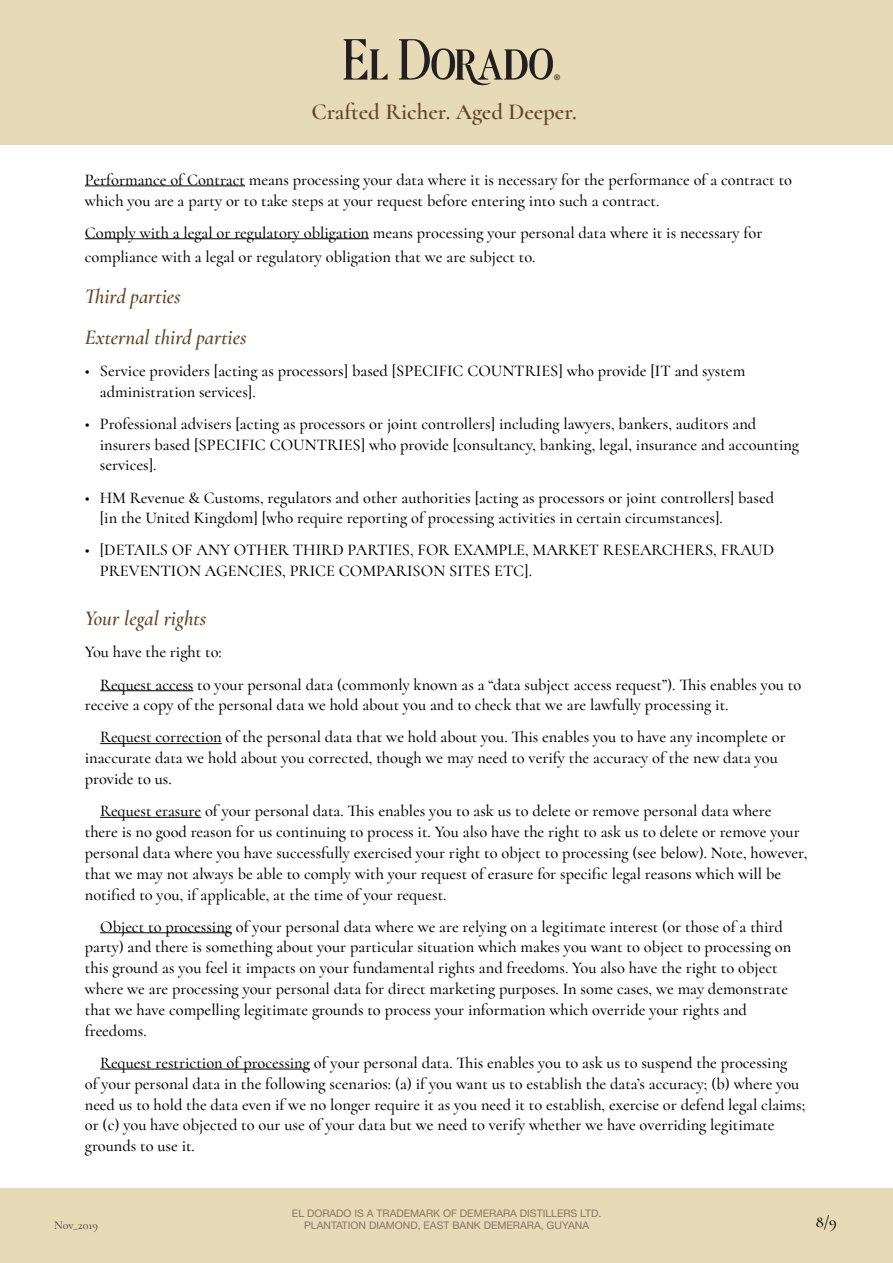
<style>
.page{position:relative;width:893px;height:1263px;background:#fff}
.page>*{position:absolute;margin:0;border:0;box-sizing:border-box;transform-origin:0 0}
.t1{font:600 22.95px "Cormorant";color:#644629}
.t2{font:italic 600 20.85px "Cormorant";color:#644629}
.t3{font:500 16.35px/20.9px "Cormorant";color:#000}
.t4{font:500 12px "Cormorant";color:#4d4d4d}
.t5{font:10.5px "Helvetica Neue";color:#8a7466}
.t6{font:500 7.65px "Helvetica Neue";color:#231f20}
</style>
<div class="page">
<div style="left:0;top:0;width:893px;height:145px;background:#e7dab6"></div>
<svg style="left:343px;top:39px;width:45px;height:41px"></svg>
<svg style="left:398px;top:39px;width:155px;height:46px"></svg>
<div style="left:0;top:1189px;width:893px;height:74px;background:#e7dab6"></div>
<hr style="left:85px;top:185px;width:160px;height:1px;background:#000">
<hr style="left:85px;top:238px;width:284px;height:1px;background:#000">
<hr style="left:100px;top:690px;width:93px;height:1px;background:#000">
<hr style="left:100px;top:743px;width:122px;height:1px;background:#000">
<hr style="left:100px;top:817px;width:101px;height:1px;background:#000">
<hr style="left:100px;top:932px;width:132px;height:1px;background:#000">
<hr style="left:100px;top:1069px;width:210px;height:1px;background:#000">
<p class="t6" style="left:554px;top:72px;width:8px">®</p>
<p class="t1" style="left:311px;top:97px;width:267px">Crafted Richer. Aged Deeper.</p>
<p class="t3" style="left:85px;top:169px;width:709px">Performance of Contract means processing your data where it is necessary for the performance of a contract to which you are a party or to take steps at your request before entering into such a contract.</p>
<p class="t3" style="left:85px;top:220px;width:679px;line-height:24px">Comply with a legal or regulatory obligation means processing your personal data where it is necessary for compliance with a legal or regulatory obligation that we are subject to.</p>
<p class="t2" style="left:85px;top:284px;width:97px">Third parties</p>
<p class="t2" style="left:85px;top:325px;width:163px">External third parties</p>
<p class="t3" style="left:100px;top:360px;width:647px;text-indent:-15px">• Service providers [acting as processors] based [SPECIFIC COUNTRIES] who provide [IT and system administration services].</p>
<p class="t3" style="left:100px;top:413px;width:701px;text-indent:-15px">• Professional advisers [acting as processors or joint controllers] including lawyers, bankers, auditors and insurers based [SPECIFIC COUNTRIES] who provide [consultancy, banking, legal, insurance and accounting services].</p>
<p class="t3" style="left:100px;top:487px;width:676px;text-indent:-15px">• HM Revenue &amp; Customs, regulators and other authorities [acting as processors or joint controllers] based [in the United Kingdom] [who require reporting of processing activities in certain circumstances].</p>
<p class="t3" style="left:100px;top:540px;width:676px;text-indent:-15px">• [DETAILS OF ANY OTHER THIRD PARTIES, FOR EXAMPLE, MARKET RESEARCHERS, FRAUD<br>PREVENTION AGENCIES, PRICE COMPARISON SITES ETC].</p>
<p class="t2" style="left:85px;top:605px;width:123px">Your legal rights</p>
<p class="t3" style="left:100px;top:635px;width:703px;line-height:32.8px;text-indent:-15px">You have the right to:<br>Request access to your personal data (commonly known as a “data subject access request”). This enables you to</p>
<p class="t3" style="left:85px;top:695px;width:645px">receive a copy of the personal data we hold about you and to check that we are lawfully processing it.</p>
<p class="t3" style="left:85px;top:727px;width:702px;text-indent:15px">Request correction of the personal data that we hold about you. This enables you to have any incomplete or inaccurate data we hold about you corrected, though we may need to verify the accuracy of the new data you provide to us.</p>
<p class="t3" style="left:85px;top:800px;width:724px;text-indent:15px">Request erasure of your personal data. This enables you to ask us to delete or remove personal data where there is no good reason for us continuing to process it. You also have the right to ask us to delete or remove your personal data where you have successfully exercised your right to object to processing (see below). Note, however, that we may not always be able to comply with your request of erasure for specific legal reasons which will be notified to you, if applicable, at the time of your request.</p>
<p class="t3" style="left:85px;top:916px;width:708px;text-indent:15px">Object to processing of your personal data where we are relying on a legitimate interest (or those of a third party) and there is something about your particular situation which makes you want to object to processing on this ground as you feel it impacts on your fundamental rights and freedoms. You also have the right to object where we are processing your personal data for direct marketing purposes. In some cases, we may demonstrate that we have compelling legitimate grounds to process your information which override your rights and freedoms.</p>
<p class="t3" style="left:85px;top:1052px;width:722px;text-indent:15px">Request restriction of processing of your personal data. This enables you to ask us to suspend the processing<br>of your personal data in the following scenarios: (a) if you want us to establish the data’s accuracy; (b) where you need us to hold the data even if we no longer require it as you need it to establish, exercise or defend legal claims; or (c) you have objected to our use of your data but we need to verify whether we have overriding legitimate grounds to use it.</p>
<p class="t5" style="left:292px;top:1206px;width:311px">EL DORADO IS A TRADEMARK OF DEMERARA DISTILLERS LTD.</p>
<p class="t5" style="left:304px;top:1219px;width:286px">PLANTATION DIAMOND, EAST BANK DEMERARA, GUYANA</p>
<p class="t4" style="left:54px;top:1218px;width:46px">Nov_2019</p>
<p class="t3" style="left:816px;top:1211px;width:23px">8/9</p>
</div>
